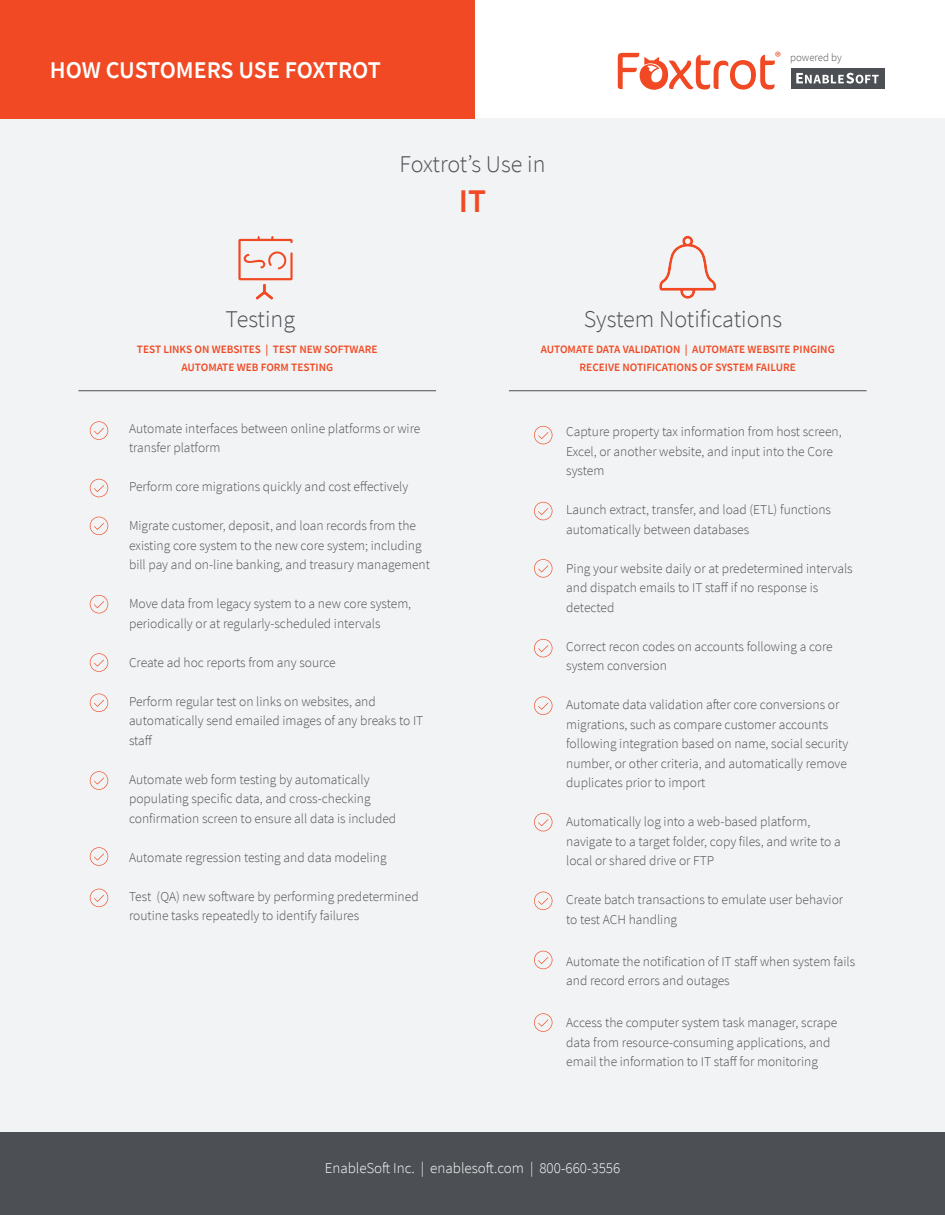
<style>
.page{position:relative;width:945px;height:1215px;background:#fff}
.page>*{position:absolute;margin:0;border:0;box-sizing:border-box;transform-origin:0 0}
.t1{font:600 33px "Source Sans Pro";color:#f04923}
.t2{font:300 24px "Source Sans Pro";color:#4c4f54}
.t3{font:600 24px "Source Sans Pro";letter-spacing:-.01em;color:#fff}
.t4{font:300 15px "Source Sans Pro";color:#fff}
.t5{font:300 13.5px/19.5px "Source Sans Pro";color:#4c4f54}
.t6{font:600 11.25px/18px "Source Sans Pro";color:#f04923;text-align:center}
.t7{font:300 10.95px "Source Sans Pro";color:#4c4f54}
.s1{font-family:"Myriad Pro";font-weight:400;font-size:15.15px;color:#f04923}
</style>
<div class="page">
<div style="left:0;top:118px;width:945px;height:1014px;background:#f2f3f4"></div>
<div style="left:0;top:1132px;width:945px;height:83px;background:#4c4f54"></div>
<div style="left:0;top:0;width:474px;height:118px;background:#f04923"></div>
<svg style="left:618px;top:53px;width:157px;height:37px"></svg>
<div style="left:791px;top:68px;width:93px;height:21px;background:#4c4f54"></div>
<svg style="left:796px;top:73px;width:83px;height:11px"></svg>
<hr style="left:78px;top:390px;width:358px;height:1px;background:#4c4f54">
<hr style="left:509px;top:390px;width:358px;height:1px;background:#4c4f54">
<svg style="left:90px;top:421px;width:18px;height:19px"></svg>
<svg style="left:534px;top:426px;width:18px;height:18px"></svg>
<svg style="left:534px;top:502px;width:18px;height:18px"></svg>
<svg style="left:534px;top:559px;width:18px;height:19px"></svg>
<svg style="left:534px;top:639px;width:18px;height:18px"></svg>
<svg style="left:534px;top:697px;width:18px;height:18px"></svg>
<svg style="left:534px;top:813px;width:18px;height:18px"></svg>
<svg style="left:534px;top:892px;width:18px;height:18px"></svg>
<svg style="left:534px;top:951px;width:18px;height:18px"></svg>
<svg style="left:534px;top:1013px;width:18px;height:19px"></svg>
<svg style="left:90px;top:479px;width:18px;height:18px"></svg>
<svg style="left:90px;top:517px;width:18px;height:18px"></svg>
<svg style="left:90px;top:595px;width:18px;height:18px"></svg>
<svg style="left:90px;top:653px;width:18px;height:19px"></svg>
<svg style="left:90px;top:694px;width:18px;height:18px"></svg>
<svg style="left:90px;top:771px;width:18px;height:19px"></svg>
<svg style="left:90px;top:847px;width:18px;height:19px"></svg>
<svg style="left:90px;top:889px;width:18px;height:18px"></svg>
<svg style="left:238px;top:236px;width:55px;height:64px"></svg>
<svg style="left:659px;top:235px;width:58px;height:64px"></svg>
<h2 class="t3" style="left:50px;top:55px;width:333px">HOW CUSTOMERS USE FOXTROT</h2>
<h2 class="t2" style="left:400px;top:149px;width:147px">Foxtrot’s Use in</h2>
<h1 class="t1" style="left:459px;top:179px;width:29px">IT</h1>
<p class="t7" style="left:775px;top:51px;width:69px"><span class="s1">®</span> powered by</p>
<h2 class="t2" style="left:226px;top:305px;width:71px">Testing</h2>
<p class="t6" style="left:137px;top:340px;width:242px">TEST LINKS ON WEBSITES | TEST NEW SOFTWARE<br>AUTOMATE WEB FORM TESTING</p>
<h2 class="t2" style="left:584px;top:305px;width:200px">System Notifications</h2>
<p class="t6" style="left:541px;top:340px;width:296px">AUTOMATE DATA VALIDATION | AUTOMATE WEBSITE PINGING<br>RECEIVE NOTIFICATIONS OF SYSTEM FAILURE</p>
<p class="t5" style="left:129px;top:419px;width:293px">Automate interfaces between online platforms or wire transfer platform</p>
<p class="t5" style="left:129px;top:477px;width:281px">Perform core migrations quickly and cost effectively</p>
<p class="t5" style="left:129px;top:516px;width:302px">Migrate customer, deposit, and loan records from the existing core system to the new core system; including bill pay and on-line banking, and treasury management</p>
<p class="t5" style="left:129px;top:594px;width:284px">Move data from legacy system to a new core system, periodically or at regularly-scheduled intervals</p>
<p class="t5" style="left:129px;top:653px;width:208px">Create ad hoc reports from any source</p>
<p class="t5" style="left:129px;top:692px;width:296px">Perform regular test on links on websites, and automatically send emailed images of any breaks to IT staff</p>
<p class="t5" style="left:129px;top:770px;width:269px">Automate web form testing by automatically populating specific data, and cross-checking confirmation screen to ensure all data is included</p>
<p class="t5" style="left:129px;top:848px;width:259px">Automate regression testing and data modeling</p>
<p class="t5" style="left:129px;top:887px;width:291px">Test (QA) new software by performing predetermined routine tasks repeatedly to identify failures</p>
<p class="t5" style="left:566px;top:422px;width:277px">Capture property tax information from host screen,<br>Excel, or another website, and input into the Core system</p>
<p class="t5" style="left:566px;top:500px;width:266px">Launch extract, transfer, and load (ETL) functions automatically between databases</p>
<p class="t5" style="left:566px;top:559px;width:288px">Ping your website daily or at predetermined intervals and dispatch emails to IT staff if no response is detected</p>
<p class="t5" style="left:566px;top:637px;width:268px">Correct recon codes on accounts following a core system conversion</p>
<p class="t5" style="left:566px;top:695px;width:284px">Automate data validation after core conversions or migrations, such as compare customer accounts following integration based on name, social security number, or other criteria, and automatically remove duplicates prior to import</p>
<p class="t5" style="left:566px;top:812px;width:276px">Automatically log into a web-based platform, navigate to a target folder, copy files, and write to a local or shared drive or FTP</p>
<p class="t5" style="left:566px;top:890px;width:279px">Create batch transactions to emulate user behavior to test ACH handling</p>
<p class="t5" style="left:566px;top:952px;width:291px">Automate the notification of IT staff when system fails and record errors and outages</p>
<p class="t5" style="left:566px;top:1013px;width:273px">Access the computer system task manager, scrape data from resource-consuming applications, and email the information to IT staff for monitoring</p>
<p class="t4" style="left:325px;top:1159px;width:297px">EnableSoft Inc. | enablesoft.com | 800-660-3556</p>
</div>
